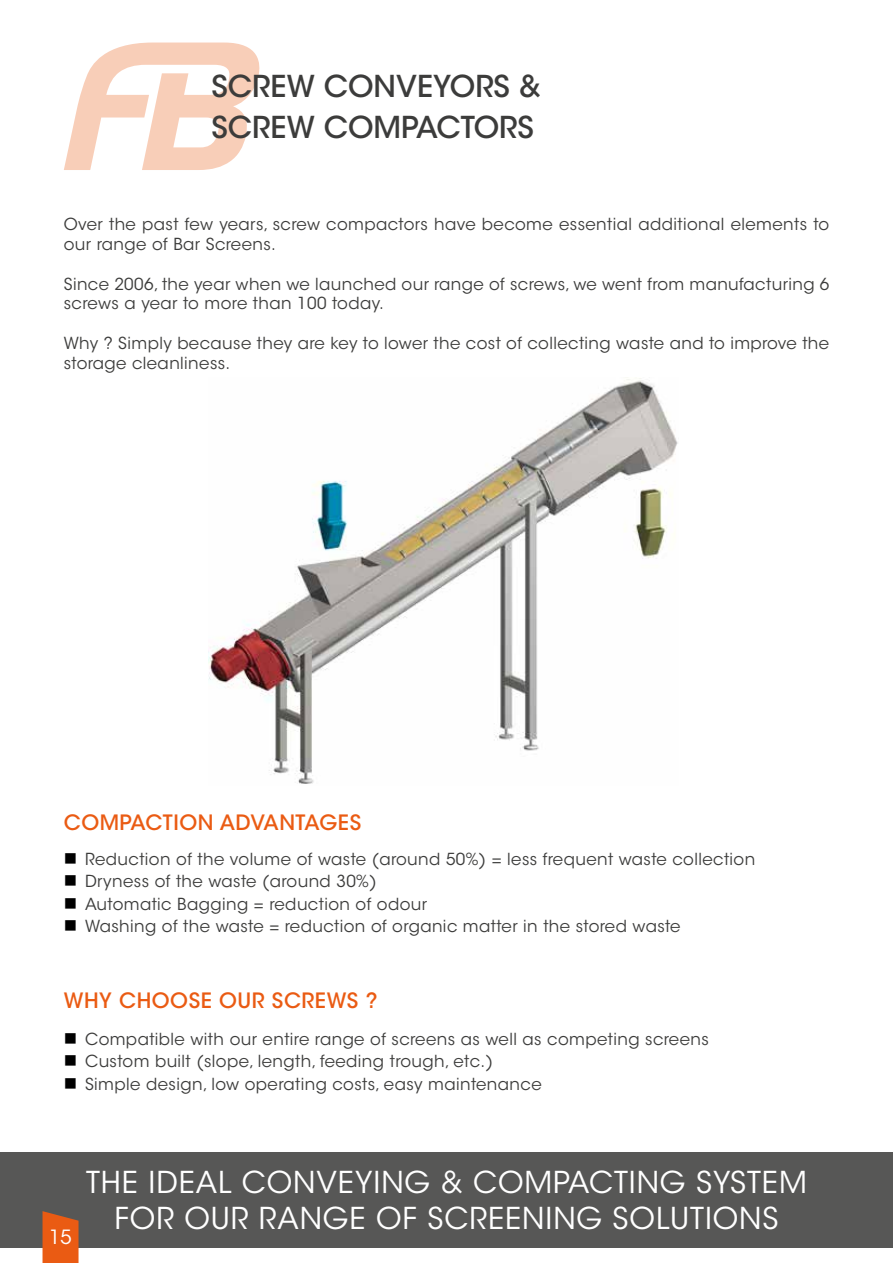
<style>
.page{position:relative;width:893px;height:1263px;background:#fff}
.page>*{position:absolute;margin:0;border:0;box-sizing:border-box;transform-origin:0 0}
.t1{font:30px/36px "ITC Avant Garde Std";letter-spacing:.03em;color:#fff;text-align:center}
.t2{font:500 30px/40.5px "ITC Avant Garde Std";color:#3c3c3b}
.t3{font:500 21px "ITC Avant Garde Std";letter-spacing:.025em;color:#ea5b13}
.t4{font:19.5px "ITC Avant Garde Std";color:#fff}
.t5{font:16.5px/22.5px "ITC Avant Garde Std";letter-spacing:.025em;color:#3c3c3b}
</style>
<div class="page">
<svg style="left:64px;top:43px;width:196px;height:127px"></svg>
<img style="left:208px;top:378px;width:470px;height:406px">
<div style="left:0;top:1152px;width:893px;height:96px;background:#575756"></div>
<svg style="left:43px;top:1211px;width:36px;height:52px;background:#da5b1a"></svg>
<h1 class="t2" style="left:212px;top:66px;width:331px">SCREW CONVEYORS &amp;<br>SCREW COMPACTORS</h1>
<p class="t5" style="left:64px;top:214px;width:767px;line-height:19.8px">Over the past few years, screw compactors have become essential additional elements to our range of Bar Screens.</p>
<p class="t5" style="left:64px;top:274px;width:767px;line-height:19.8px">Since 2006, the year when we launched our range of screws, we went from manufacturing 6 screws a year to more than 100 today.</p>
<p class="t5" style="left:64px;top:333px;width:767px;line-height:19.8px">Why ? Simply because they are key to lower the cost of collecting waste and to improve the storage cleanliness.</p>
<p class="t3" style="left:64px;top:809px;width:299px">COMPACTION ADVANTAGES</p>
<p class="t5" style="left:85px;top:848px;width:672px">Reduction of the volume of waste (around 50%) = less frequent waste collection Dryness of the waste (around 30%)<br>Automatic Bagging = reduction of odour<br>Washing of the waste = reduction of organic matter in the stored waste</p>
<p class="t3" style="left:64px;top:987px;width:315px">WHY CHOOSE OUR SCREWS ?</p>
<p class="t5" style="left:85px;top:1027px;width:625px">Compatible with our entire range of screens as well as competing screens<br>Custom built (slope, length, feeding trough, etc.)<br>Simple design, low operating costs, easy maintenance</p>
<p class="t4" style="left:49px;top:1225px;width:24px">15</p>
<h1 class="t1" style="left:86px;top:1165px;width:722px">THE IDEAL CONVEYING &amp; COMPACTING SYSTEM<br>FOR OUR RANGE OF SCREENING SOLUTIONS</h1>
</div>
